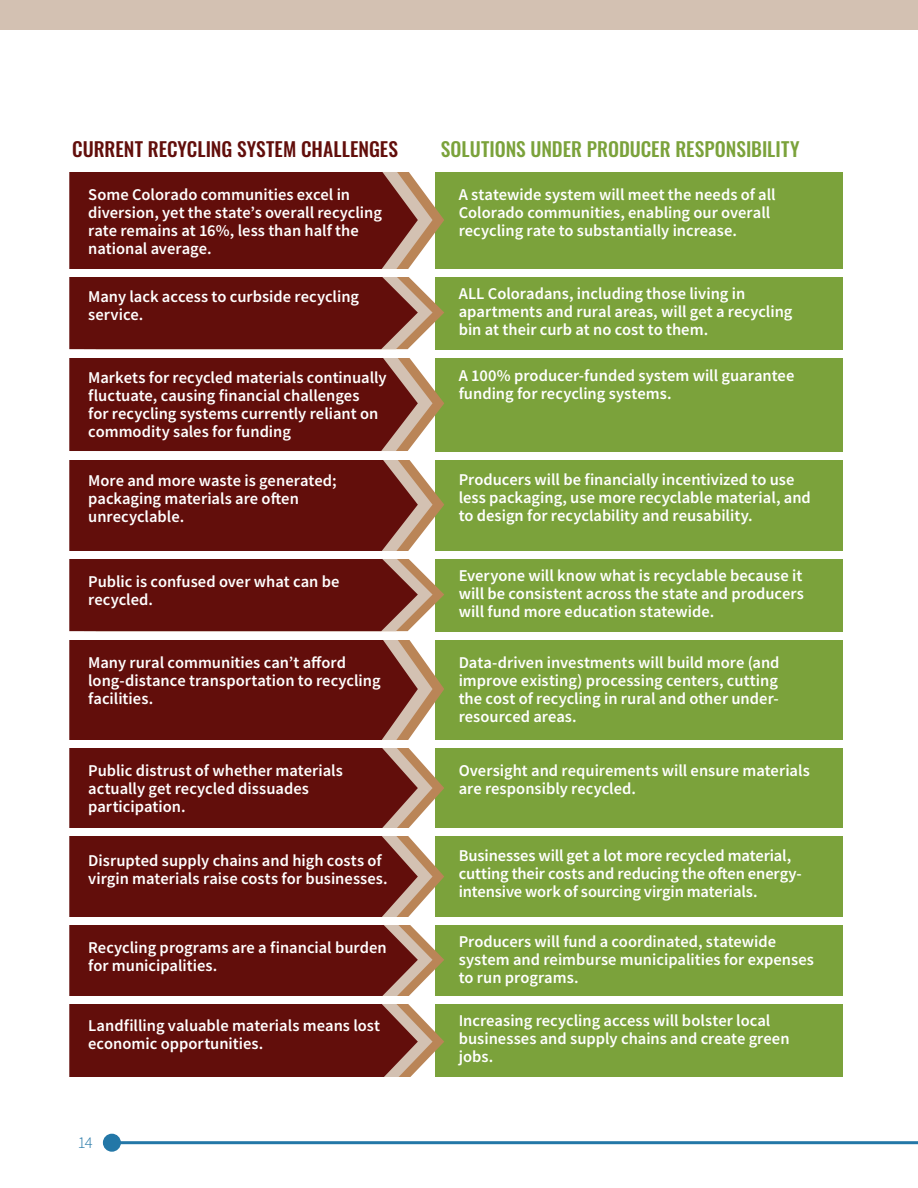
<style>
.page{position:relative;width:918px;height:1188px;background:#fff}
.page>*{position:absolute;margin:0;border:0;box-sizing:border-box;transform-origin:0 0}
.t1{font:500 19.5px "Oswald";color:#7ba23b}
.t2{font:500 19.5px "Oswald";color:#620e0b}
.Footnotes{font:600 16.5px/18px "Source Sans Pro";color:#fff}
.t3{font:300 16.5px "Source Sans Pro";color:#2377a7}
</style>
<div class="page">
<hr style="left:112px;top:1141px;width:806px;height:3px;background:#2377a7">
<div style="left:104px;top:1134px;width:16px;height:17px;background:#2377a7;border-radius:50%"></div>
<div style="left:103px;top:1134px;width:18px;height:18px;border:2px solid #2377a7;border-radius:50%"></div>
<div style="left:0;top:0;width:918px;height:30px;background:#d3c1b2"></div>
<div style="left:435px;top:170px;width:408px;height:910px;background:#7ba23b"></div>
<svg style="left:69px;top:1004px;width:375px;height:74px;background:#6f241e"></svg>
<svg style="left:69px;top:836px;width:375px;height:161px;background:#6e231c"></svg>
<svg style="left:69px;top:748px;width:375px;height:81px;background:#6f251e"></svg>
<svg style="left:69px;top:640px;width:375px;height:100px;background:#6d221b"></svg>
<svg style="left:69px;top:559px;width:375px;height:72px;background:#6d221b"></svg>
<svg style="left:69px;top:460px;width:375px;height:91px;background:#6d221b"></svg>
<svg style="left:69px;top:358px;width:375px;height:93px;background:#6d221b"></svg>
<svg style="left:69px;top:277px;width:375px;height:72px;background:#6d221b"></svg>
<svg style="left:69px;top:172px;width:375px;height:97px;background:#6d221b"></svg>
<div style="left:63px;top:269px;width:790px;height:8px;background:#fff"></div>
<div style="left:63px;top:350px;width:790px;height:8px;background:#fff"></div>
<div style="left:63px;top:452px;width:790px;height:8px;background:#fff"></div>
<div style="left:63px;top:551px;width:790px;height:8px;background:#fff"></div>
<div style="left:63px;top:632px;width:790px;height:8px;background:#fff"></div>
<div style="left:63px;top:740px;width:790px;height:8px;background:#fff"></div>
<div style="left:63px;top:829px;width:790px;height:7px;background:#fff"></div>
<div style="left:63px;top:917px;width:790px;height:8px;background:#fff"></div>
<div style="left:63px;top:997px;width:790px;height:7px;background:#fff"></div>
<div style="left:63px;top:1078px;width:790px;height:7px;background:#fff"></div>
<div style="left:63px;top:161px;width:790px;height:11px;background:#fff"></div>
<p class="t2" style="left:72px;top:139px;width:327px">CURRENT RECYCLING SYSTEM CHALLENGES</p>
<p class="t1" style="left:441px;top:139px;width:360px">SOLUTIONS UNDER PRODUCER RESPONSIBILITY</p>
<p class="Footnotes" style="left:88px;top:185px;width:295px">Some Colorado communities excel in diversion, yet the state’s overall recycling rate remains at 16%, less than half the national average.</p>
<p class="Footnotes" style="left:88px;top:287px;width:272px">Many lack access to curbside recycling service.</p>
<p class="Footnotes" style="left:88px;top:368px;width:300px">Markets for recycled materials continually fluctuate, causing financial challenges<br>for recycling systems currently reliant on commodity sales for funding</p>
<p class="Footnotes" style="left:88px;top:472px;width:250px">More and more waste is generated; packaging materials are often unrecyclable.</p>
<p class="Footnotes" style="left:88px;top:572px;width:253px">Public is confused over what can be recycled.</p>
<p class="Footnotes" style="left:88px;top:653px;width:294px">Many rural communities can’t afford long-distance transportation to recycling facilities.</p>
<p class="Footnotes" style="left:88px;top:761px;width:256px">Public distrust of whether materials actually get recycled dissuades participation.</p>
<p class="Footnotes" style="left:88px;top:851px;width:301px">Disrupted supply chains and high costs of virgin materials raise costs for businesses.</p>
<p class="Footnotes" style="left:88px;top:938px;width:300px">Recycling programs are a financial burden for municipalities.</p>
<p class="Footnotes" style="left:88px;top:1016px;width:293px">Landfilling valuable materials means lost economic opportunities.</p>
<p class="t3" style="left:78px;top:1132px;width:17px">14</p>
<p class="Footnotes" style="left:459px;top:185px;width:319px">A statewide system will meet the needs of all<br>Colorado communities, enabling our overall recycling rate to substantially increase.</p>
<p class="Footnotes" style="left:459px;top:284px;width:335px">ALL Coloradans, including those living in apartments and rural areas, will get a recycling bin at their curb at no cost to them.</p>
<p class="Footnotes" style="left:459px;top:367px;width:337px">A 100% producer-funded system will guarantee funding for recycling systems.</p>
<p class="Footnotes" style="left:459px;top:470px;width:354px">Producers will be financially incentivized to use less packaging, use more recyclable material, and to design for recyclability and reusability.</p>
<p class="Footnotes" style="left:459px;top:566px;width:347px;text-align:justify">Everyone will know what is recyclable because it will be consistent across the state and producers will fund more education statewide.</p>
<p class="Footnotes" style="left:459px;top:653px;width:322px;text-align:justify">Data-driven investments will build more (and improve existing) processing centers, cutting the cost of recycling in rural and other under&shy;resourced areas.</p>
<p class="Footnotes" style="left:459px;top:761px;width:353px">Oversight and requirements will ensure materials are responsibly recycled.</p>
<p class="Footnotes" style="left:459px;top:847px;width:345px">Businesses will get a lot more recycled material, cutting their costs and reducing the often energy&shy;intensive work of sourcing virgin materials.</p>
<p class="Footnotes" style="left:459px;top:932px;width:357px">Producers will fund a coordinated, statewide system and reimburse municipalities for expenses to run programs.</p>
<p class="Footnotes" style="left:459px;top:1012px;width:332px">Increasing recycling access will bolster local businesses and supply chains and create green jobs.</p>
</div>
